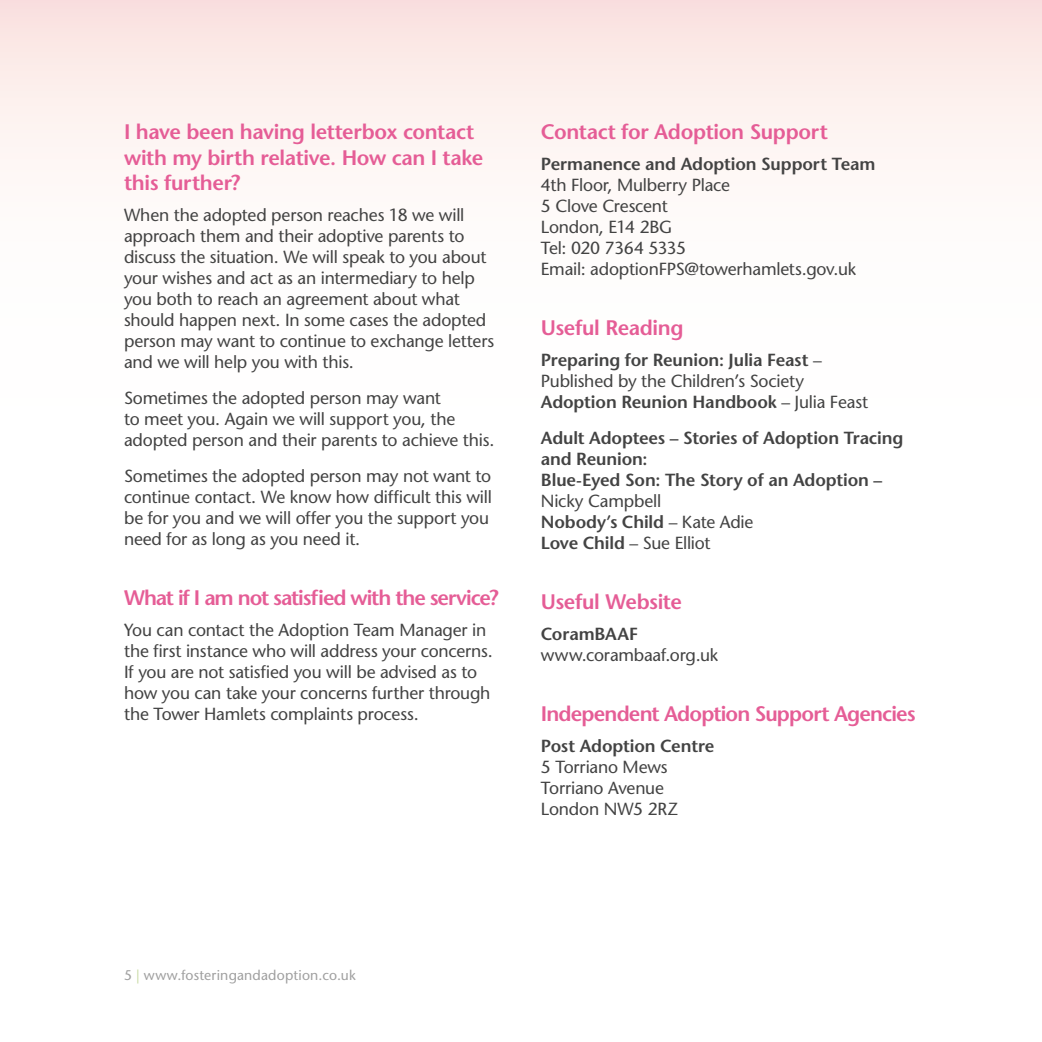
<style>
.page{position:relative;width:1042px;height:1042px;background:#fff}
.page>*{position:absolute;margin:0;border:0;box-sizing:border-box;transform-origin:0 0}
.t1{font:600 21px/25.2px "Stone Sans Std";letter-spacing:-.025em;color:#e55d96}
.t2{font:600 21px "Stone Sans Std";letter-spacing:-.05em;color:#e55d96}
.t3{font:500 17.5px/21px "Stone Sans Std";letter-spacing:-.01em;color:#434343}
.t4{font:600 17.5px/21px "Stone Sans Std";letter-spacing:-.005em;color:#434343}
.t5{font:500 14px "Stone Sans Std";letter-spacing:.01em;color:#a0a0a0}
.s1{font-weight:500}
.s2{font-weight:600}
.s3{color:#c6d9a1}
</style>
<div class="page">
<div style="left:0;top:0;width:1042px;height:481px;background:linear-gradient(to bottom,#fbeae7,#fff)"></div>
<p class="t1" style="left:124px;top:120px;width:361px">I have been having letterbox contact with my birth relative. How can I take this further?</p>
<p class="t3" style="left:124px;top:204px;width:372px">When the adopted person reaches 18 we will approach them and their adoptive parents to discuss the situation. We will speak to you about your wishes and act as an intermediary to help you both to reach an agreement about what should happen next. In some cases the adopted person may want to continue to exchange letters and we will help you with this.</p>
<p class="t3" style="left:124px;top:387px;width:372px">Sometimes the adopted person may want<br>to meet you. Again we will support you, the adopted person and their parents to achieve this.</p>
<p class="t3" style="left:124px;top:465px;width:369px">Sometimes the adopted person may not want to continue contact. We know how difficult this will be for you and we will offer you the support you need for as long as you need it.</p>
<p class="t2" style="left:124px;top:585px;width:376px">What if I am not satisfied with the service?</p>
<p class="t3" style="left:124px;top:619px;width:370px">You can contact the Adoption Team Manager in the first instance who will address your concerns.<br>If you are not satisfied you will be advised as to how you can take your concerns further through the Tower Hamlets complaints process.</p>
<p class="t1" style="left:541px;top:120px;width:288px">Contact for Adoption Support</p>
<p class="t4" style="left:541px;top:154px;width:336px">Permanence and Adoption Support Team</p>
<p class="t3" style="left:541px;top:175px;width:317px">4th Floor, Mulberry Place<br>5 Clove Crescent<br>London, E14 2BG<br>Tel: 020 7364 5335<br>Email: adoptionFPS@towerhamlets.gov.uk</p>
<p class="t1" style="left:541px;top:315px;width:144px">Useful Reading</p>
<p class="t4" style="left:541px;top:350px;width:329px">Preparing for Reunion: Julia Feast <span class="s1">–<br>Published by the Children’s Society<br></span>Adoption Reunion Handbook <span class="s1">– Julia Feast</span></p>
<p class="t4" style="left:541px;top:427px;width:364px">Adult Adoptees – Stories of Adoption Tracing and Reunion:<br>Blue-Eyed Son: The Story of an Adoption –</p>
<p class="t3" style="left:541px;top:491px;width:214px">Nicky Campbell<br><span class="s2">Nobody’s Child</span> – Kate Adie<br><span class="s2">Love Child</span> – Sue Elliot</p>
<p class="t1" style="left:541px;top:589px;width:143px">Useful Website</p>
<p class="t4" style="left:541px;top:623px;width:99px">CoramBAAF</p>
<p class="t3" style="left:541px;top:644px;width:179px">www.corambaaf.org.uk</p>
<p class="t1" style="left:541px;top:701px;width:376px">Independent Adoption Support Agencies</p>
<p class="t4" style="left:541px;top:735px;width:175px">Post Adoption Centre</p>
<p class="t3" style="left:541px;top:756px;width:139px">5 Torriano Mews<br>Torriano Avenue<br>London NW5 2RZ</p>
<p class="t5" style="left:124px;top:967px;width:233px">5 <span class="s3">|</span> www.fosteringandadoption.co.uk</p>
</div>
